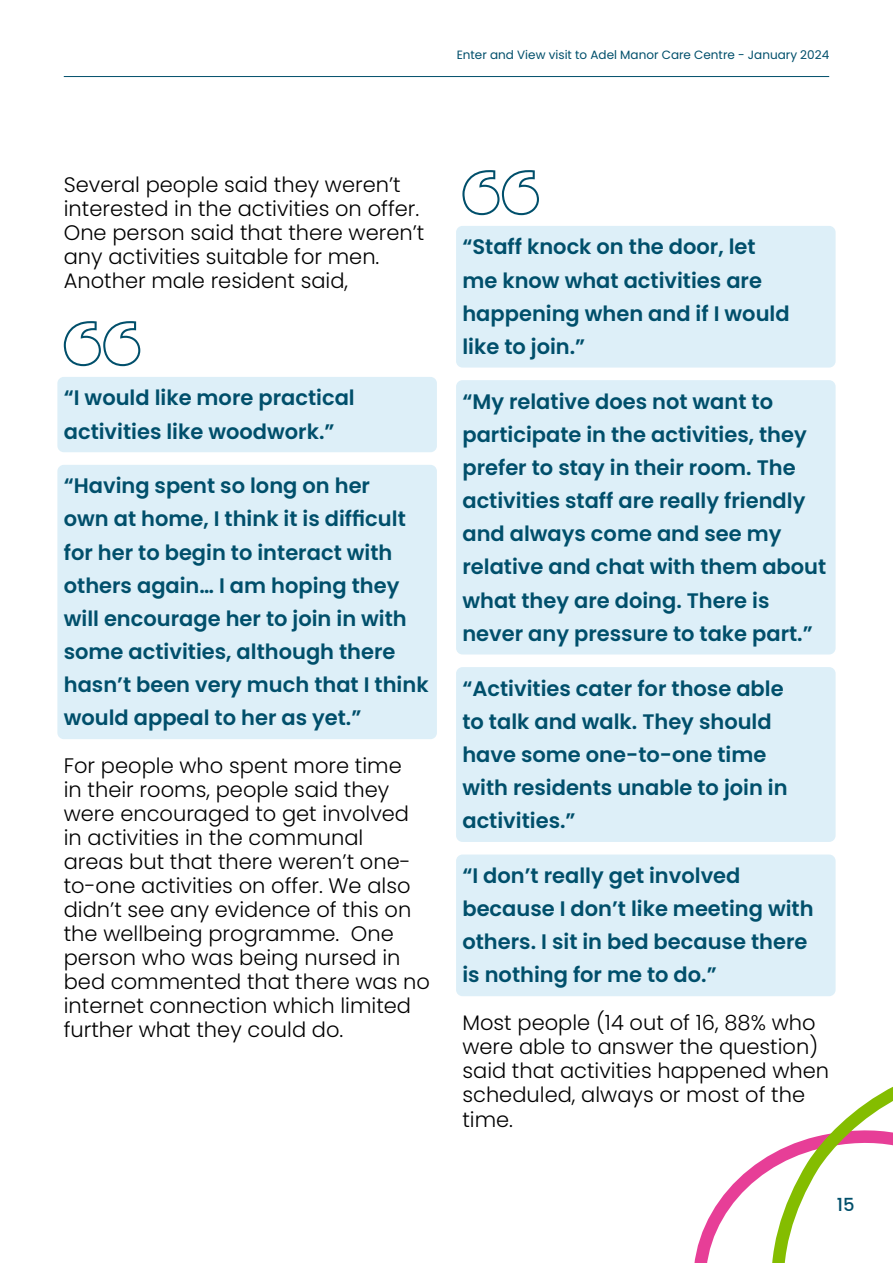
<style>
.page{position:relative;width:893px;height:1263px;background:#fff}
.page>*{position:absolute;margin:0;border:0;box-sizing:border-box;transform-origin:0 0}
.t1{font:600 21px/33.2px "Poppins";color:#004f6b}
.Body_Text{font:300 21px/24px "Poppins";color:#000}
.t2{font:500 18px "Poppins";color:#004f6b}
.t3{font:12px "Poppins";color:#004f6b}
</style>
<div class="page">
<hr style="left:64px;top:76px;width:765px;height:1px;background:#004f6b">
<svg style="left:694px;top:1086px;width:199px;height:177px"></svg>
<div style="left:57px;top:377px;width:380px;height:75px;background:#ddeff8;border-radius:6px"></div>
<div style="left:57px;top:465px;width:380px;height:274px;background:#ddeff8;border-radius:6px"></div>
<svg style="left:64px;top:321px;width:76px;height:45px"></svg>
<div style="left:456px;top:226px;width:380px;height:142px;background:#ddeff8;border-radius:6px"></div>
<div style="left:456px;top:380px;width:380px;height:274px;background:#ddeff8;border-radius:6px"></div>
<div style="left:456px;top:667px;width:380px;height:175px;background:#ddeff8;border-radius:6px"></div>
<div style="left:456px;top:854px;width:380px;height:142px;background:#ddeff8;border-radius:6px"></div>
<svg style="left:462px;top:170px;width:77px;height:45px"></svg>
<p class="t3" style="left:457px;top:48px;width:374px">Enter and View visit to Adel Manor Care Centre - January 2024</p>
<p class="Body_Text" style="left:64px;top:173px;width:362px">Several people said they weren’t interested in the activities on offer.<br>One person said that there weren’t any activities suitable for men.<br>Another male resident said,</p>
<p class="t1" style="left:64px;top:381px;width:292px">“I would like more practical activities like woodwork.”</p>
<p class="t1" style="left:64px;top:469px;width:366px">“Having spent so long on her<br>own at home, I think it is difficult for her to begin to interact with others again… I am hoping they will encourage her to join in with some activities, although there hasn’t been very much that I think would appeal to her as yet.”</p>
<p class="Body_Text" style="left:64px;top:754px;width:368px">For people who spent more time<br>in their rooms, people said they were encouraged to get involved in activities in the communal<br>areas but that there weren’t one&shy;to-one activities on offer. We also didn’t see any evidence of this on the wellbeing programme. One person who was being nursed in bed commented that there was no internet connection which limited further what they could do.</p>
<p class="t1" style="left:462px;top:230px;width:329px">“Staff knock on the door, let me know what activities are happening when and if I would like to join.”</p>
<p class="t1" style="left:462px;top:385px;width:365px">“My relative does not want to participate in the activities, they prefer to stay in their room. The activities staff are really friendly and always come and see my relative and chat with them about what they are doing. There is never any pressure to take part.”</p>
<p class="t1" style="left:462px;top:672px;width:327px">“Activities cater for those able to talk and walk. They should have some one-to-one time with residents unable to join in activities.”</p>
<p class="t1" style="left:462px;top:859px;width:353px">“I don’t really get involved because I don’t like meeting with others. I sit in bed because there is nothing for me to do.”</p>
<p class="Body_Text" style="left:462px;top:1011px;width:368px">Most people (14 out of 16, 88% who were able to answer the question) said that activities happened when scheduled, always or most of the time.</p>
<p class="t2" style="left:837px;top:1194px;width:19px">15</p>
</div>
